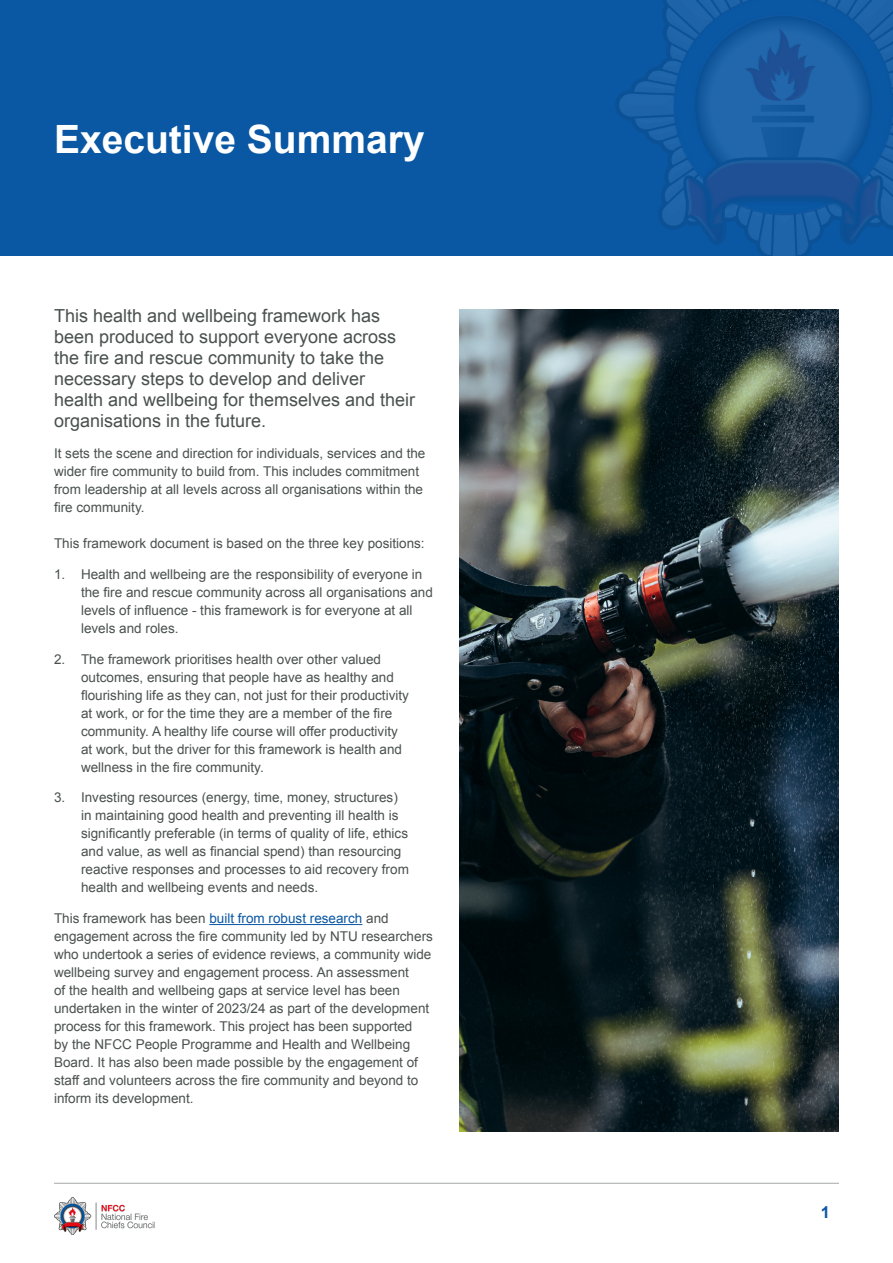
<style>
.page{position:relative;width:893px;height:1263px;background:#fff}
.page>*{position:absolute;margin:0;border:0;box-sizing:border-box;transform-origin:0 0}
.t1{font:700 39px "Arial";color:#fff}
.t2{font:18px/21px "Arial";color:#49514f}
.t3{font:700 16.5px "Arial";color:#0a57a3}
.t4{font:13.5px/18px "Arial";color:#49514f}
.s1{color:#0a57a3}
</style>
<div class="page">
<hr style="left:54px;top:1183px;width:785px;height:1px;background:#49514f">
<div style="left:0;top:0;width:893px;height:255px;background:#0a57a3"></div>
<img style="left:54px;top:1197px;width:101px;height:37px">
<hr style="left:209px;top:924px;width:153px;height:1px;background:#0a57a3">
<img style="left:459px;top:309px;width:380px;height:822px">
<img style="left:615px;top:0;width:278px;height:255px">
<h1 class="t1" style="left:54px;top:114px;width:372px">Executive Summary</h1>
<p class="t2" style="left:54px;top:306px;width:363px">This health and wellbeing framework has been produced to support everyone across the fire and rescue community to take the necessary steps to develop and deliver health and wellbeing for themselves and their organisations in the future.</p>
<p class="t4" style="left:54px;top:444px;width:373px">It sets the scene and direction for individuals, services and the wider fire community to build from. This includes commitment from leadership at all levels across all organisations within the fire community.</p>
<p class="t4" style="left:54px;top:534px;width:372px">This framework document is based on the three key positions:</p>
<p class="t4" style="left:81px;top:565px;width:353px;text-indent:-27px">1. Health and wellbeing are the responsibility of everyone in the fire and rescue community across all organisations and levels of influence - this framework is for everyone at all levels and roles.</p>
<p class="t4" style="left:81px;top:650px;width:329px;text-indent:-27px">2. The framework prioritises health over other valued outcomes, ensuring that people have as healthy and flourishing life as they can, not just for their productivity at work, or for the time they are a member of the fire community. A healthy life course will offer productivity at work, but the driver for this framework is health and wellness in the fire community.</p>
<p class="t4" style="left:81px;top:789px;width:329px;text-indent:-27px">3. Investing resources (energy, time, money, structures) in maintaining good health and preventing ill health is significantly preferable (in terms of quality of life, ethics and value, as well as financial spend) than resourcing reactive responses and processes to aid recovery from health and wellbeing events and needs.</p>
<p class="t4" style="left:54px;top:909px;width:380px">This framework has been <span class="s1">built from robust research</span> and engagement across the fire community led by NTU researchers who undertook a series of evidence reviews, a community wide wellbeing survey and engagement process. An assessment<br>of the health and wellbeing gaps at service level has been undertaken in the winter of 2023/24 as part of the development process for this framework. This project has been supported<br>by the NFCC People Programme and Health and Wellbeing Board. It has also been made possible by the engagement of staff and volunteers across the fire community and beyond to inform its development.</p>
<p class="t3" style="left:821px;top:1201px;width:11px">1</p>
</div>
